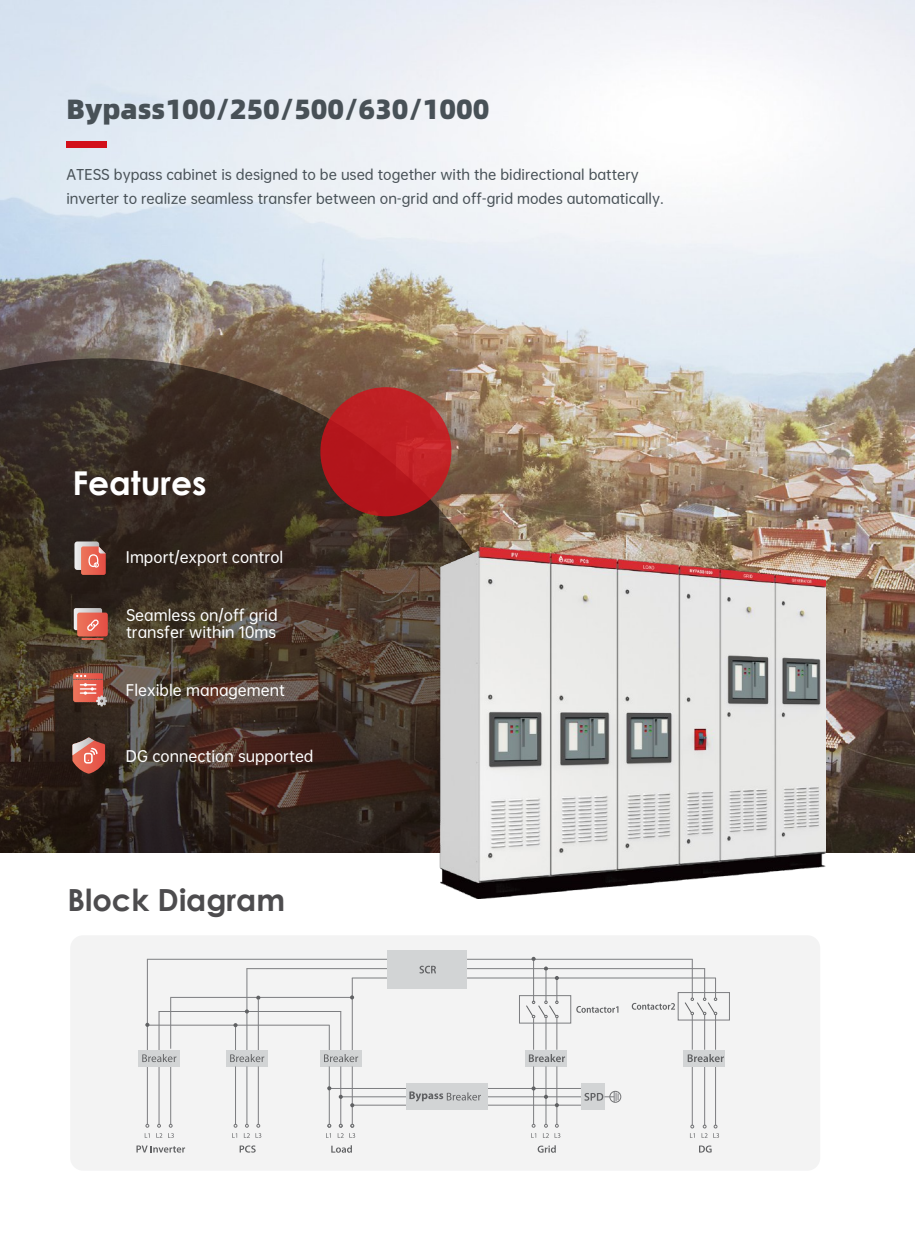
<style>
.page{position:relative;width:915px;height:1234px;background:#fff}
.page>*{position:absolute;margin:0;border:0;box-sizing:border-box;transform-origin:0 0}
.t1{font:700 32.85px "Century Gothic";color:#fff}
.t2{font:700 30.45px "Century Gothic";color:#4d4c4e}
.t3{font:27.9px "Alibaba Pu Hui Ti H";color:#485157}
.t4{font:14.55px/17.5px "OPPO Sans M";color:#fff}
.t5{font:13.5px/23.2px "OPPO Sans M";color:#485157}
</style>
<div class="page">
<img style="left:0;top:0;width:914px;height:852px">
<svg style="left:0;top:358px;width:548px;height:494px;background:#46372b"></svg>
<div style="left:320px;top:387px;width:131px;height:129px;background:#be1e22;border-radius:50%"></div>
<div style="left:70px;top:935px;width:749px;height:235px;background:#f3f3f3;border-radius:13px"></div>
<svg style="left:72px;top:737px;width:33px;height:36px"></svg>
<svg style="left:74px;top:608px;width:34px;height:31px"></svg>
<svg style="left:73px;top:673px;width:34px;height:33px"></svg>
<svg style="left:74px;top:541px;width:32px;height:33px"></svg>
<img style="left:440px;top:546px;width:385px;height:352px">
<hr style="left:147px;top:958px;width:241px;height:1px;background:#7c7d80">
<hr style="left:246px;top:968px;width:142px;height:1px;background:#7c7d80">
<hr style="left:352px;top:977px;width:37px;height:1px;background:#7c7d80">
<div style="left:387px;top:950px;width:80px;height:38px;background:#d2d4d5"></div>
<svg style="left:419px;top:965px;width:17px;height:8px"></svg>
<hr style="left:170px;top:996px;width:182px;height:1px;background:#7c7d80">
<hr style="left:158px;top:1010px;width:183px;height:1px;background:#7c7d80">
<hr style="left:146px;top:1024px;width:183px;height:1px;background:#7c7d80">
<hr style="left:235px;top:1024px;width:1px;height:40px;background:#7c7d80">
<hr style="left:246px;top:968px;width:1px;height:96px;background:#7c7d80">
<hr style="left:258px;top:999px;width:1px;height:57px;background:#7c7d80">
<hr style="left:329px;top:1024px;width:1px;height:40px;background:#7c7d80">
<hr style="left:340px;top:1011px;width:1px;height:52px;background:#7c7d80">
<hr style="left:352px;top:977px;width:1px;height:73px;background:#7c7d80">
<svg style="left:350px;top:995px;width:4px;height:4px"></svg>
<div style="left:226px;top:1049px;width:41px;height:17px;background:#d2d4d5"></div>
<svg style="left:230px;top:1054px;width:34px;height:7px"></svg>
<div style="left:320px;top:1049px;width:41px;height:17px;background:#d2d4d5"></div>
<svg style="left:324px;top:1054px;width:34px;height:7px"></svg>
<hr style="left:235px;top:1066px;width:1px;height:57px;background:#7c7d80">
<hr style="left:246px;top:1066px;width:1px;height:57px;background:#7c7d80">
<hr style="left:258px;top:1066px;width:1px;height:57px;background:#7c7d80">
<hr style="left:329px;top:1066px;width:1px;height:58px;background:#7c7d80">
<hr style="left:340px;top:1066px;width:1px;height:58px;background:#7c7d80">
<hr style="left:352px;top:1066px;width:1px;height:58px;background:#7c7d80">
<svg style="left:331px;top:1145px;width:21px;height:7px"></svg>
<hr style="left:328px;top:1087px;width:93px;height:1px;background:#7c7d80">
<hr style="left:340px;top:1096px;width:81px;height:1px;background:#7c7d80">
<hr style="left:353px;top:1104px;width:68px;height:1px;background:#7c7d80">
<svg style="left:327px;top:1085px;width:4px;height:5px"></svg>
<svg style="left:338px;top:1094px;width:5px;height:4px"></svg>
<svg style="left:350px;top:1102px;width:4px;height:4px"></svg>
<hr style="left:487px;top:1087px;width:94px;height:1px;background:#7c7d80">
<hr style="left:487px;top:1096px;width:94px;height:1px;background:#7c7d80">
<hr style="left:487px;top:1104px;width:94px;height:1px;background:#7c7d80">
<div style="left:581px;top:1083px;width:23px;height:26px;background:#d2d4d5"></div>
<svg style="left:584px;top:1091px;width:34px;height:10px"></svg>
<div style="left:609px;top:1090px;width:12px;height:12px;border:1px solid #737476;border-radius:50%"></div>
<svg style="left:537px;top:1145px;width:18px;height:7px"></svg>
<svg style="left:239px;top:1145px;width:16px;height:7px"></svg>
<hr style="left:147px;top:1066px;width:1px;height:58px;background:#7c7d80">
<hr style="left:159px;top:1066px;width:1px;height:58px;background:#7c7d80">
<hr style="left:170px;top:1066px;width:1px;height:58px;background:#7c7d80">
<hr style="left:147px;top:959px;width:1px;height:91px;background:#7c7d80">
<hr style="left:159px;top:1011px;width:1px;height:51px;background:#7c7d80">
<hr style="left:170px;top:997px;width:1px;height:51px;background:#7c7d80">
<div style="left:138px;top:1049px;width:42px;height:17px;background:#d2d4d5"></div>
<svg style="left:142px;top:1054px;width:34px;height:7px"></svg>
<div style="left:525px;top:1049px;width:41px;height:17px;background:#d2d4d5"></div>
<svg style="left:528px;top:1054px;width:37px;height:7px"></svg>
<div style="left:677px;top:991px;width:52px;height:29px;border:1px solid #7c7d80"></div>
<div style="left:519px;top:994px;width:52px;height:29px;border:1px solid #7c7d80"></div>
<svg style="left:576px;top:1006px;width:42px;height:6px"></svg>
<hr style="left:533px;top:1018px;width:1px;height:31px;background:#7c7d80">
<hr style="left:545px;top:1018px;width:1px;height:31px;background:#7c7d80">
<hr style="left:556px;top:1018px;width:1px;height:31px;background:#7c7d80">
<hr style="left:691px;top:959px;width:1px;height:38px;background:#7c7d80">
<hr style="left:533px;top:960px;width:1px;height:41px;background:#7c7d80">
<svg style="left:684px;top:968px;width:33px;height:46px"></svg>
<hr style="left:467px;top:958px;width:225px;height:1px;background:#7c7d80">
<hr style="left:467px;top:968px;width:238px;height:1px;background:#7c7d80">
<hr style="left:467px;top:977px;width:248px;height:1px;background:#7c7d80">
<svg style="left:531px;top:956px;width:4px;height:4px"></svg>
<svg style="left:525px;top:966px;width:33px;height:51px"></svg>
<hr style="left:691px;top:1066px;width:1px;height:58px;background:#7c7d80">
<hr style="left:704px;top:1066px;width:1px;height:58px;background:#7c7d80">
<hr style="left:715px;top:1066px;width:1px;height:58px;background:#7c7d80">
<svg style="left:699px;top:1145px;width:12px;height:7px"></svg>
<div style="left:683px;top:1049px;width:41px;height:17px;background:#d2d4d5"></div>
<svg style="left:687px;top:1054px;width:36px;height:7px"></svg>
<hr style="left:691px;top:1013px;width:1px;height:36px;background:#7c7d80">
<hr style="left:704px;top:1013px;width:1px;height:36px;background:#7c7d80">
<hr style="left:715px;top:1014px;width:1px;height:35px;background:#7c7d80">
<hr style="left:533px;top:1066px;width:1px;height:57px;background:#7c7d80">
<hr style="left:545px;top:1066px;width:1px;height:57px;background:#7c7d80">
<hr style="left:556px;top:1066px;width:1px;height:57px;background:#7c7d80">
<svg style="left:145px;top:1022px;width:4px;height:4px"></svg>
<svg style="left:245px;top:1009px;width:4px;height:4px"></svg>
<svg style="left:256px;top:995px;width:4px;height:4px"></svg>
<svg style="left:531px;top:1086px;width:4px;height:4px"></svg>
<svg style="left:543px;top:1094px;width:5px;height:4px"></svg>
<svg style="left:554px;top:1102px;width:4px;height:4px"></svg>
<svg style="left:136px;top:1145px;width:49px;height:7px"></svg>
<svg style="left:631px;top:1002px;width:43px;height:7px"></svg>
<svg style="left:145px;top:1123px;width:5px;height:14px"></svg>
<svg style="left:156px;top:1123px;width:6px;height:14px"></svg>
<svg style="left:168px;top:1123px;width:6px;height:14px"></svg>
<svg style="left:232px;top:1123px;width:5px;height:14px"></svg>
<svg style="left:244px;top:1123px;width:17px;height:14px"></svg>
<svg style="left:326px;top:1123px;width:5px;height:14px"></svg>
<svg style="left:337px;top:1123px;width:6px;height:14px"></svg>
<svg style="left:349px;top:1123px;width:6px;height:14px"></svg>
<svg style="left:531px;top:1123px;width:5px;height:14px"></svg>
<svg style="left:542px;top:1123px;width:6px;height:14px"></svg>
<svg style="left:554px;top:1123px;width:6px;height:14px"></svg>
<svg style="left:690px;top:1124px;width:4px;height:13px"></svg>
<svg style="left:701px;top:1124px;width:6px;height:13px"></svg>
<svg style="left:713px;top:1124px;width:5px;height:13px"></svg>
<div style="left:405px;top:1082px;width:82px;height:27px;background:#d2d4d5"></div>
<svg style="left:409px;top:1091px;width:72px;height:10px"></svg>
<div style="left:66px;top:141px;width:41px;height:7px;background:#d2101a"></div>
<h3 class="t3" style="left:66px;top:87px;width:424px">Bypass100/250/500/630/1000</h3>
<p class="t5" style="left:66px;top:162px;width:598px">ATESS bypass cabinet is designed to be used together with the bidirectional battery inverter to realize seamless transfer between on-grid and off-grid modes automatically.</p>
<h1 class="t1" style="left:72px;top:458px;width:136px">Features</h1>
<p class="t4" style="left:126px;top:547px;width:159px">Import/export control</p>
<p class="t4" style="left:126px;top:605px;width:153px">Seamless on/off grid transfer within 10ms</p>
<p class="t4" style="left:126px;top:679px;width:160px">Flexible management</p>
<p class="t4" style="left:126px;top:746px;width:189px">DG connection supported</p>
<h2 class="t2" style="left:67px;top:876px;width:219px">Block Diagram</h2>
</div>
